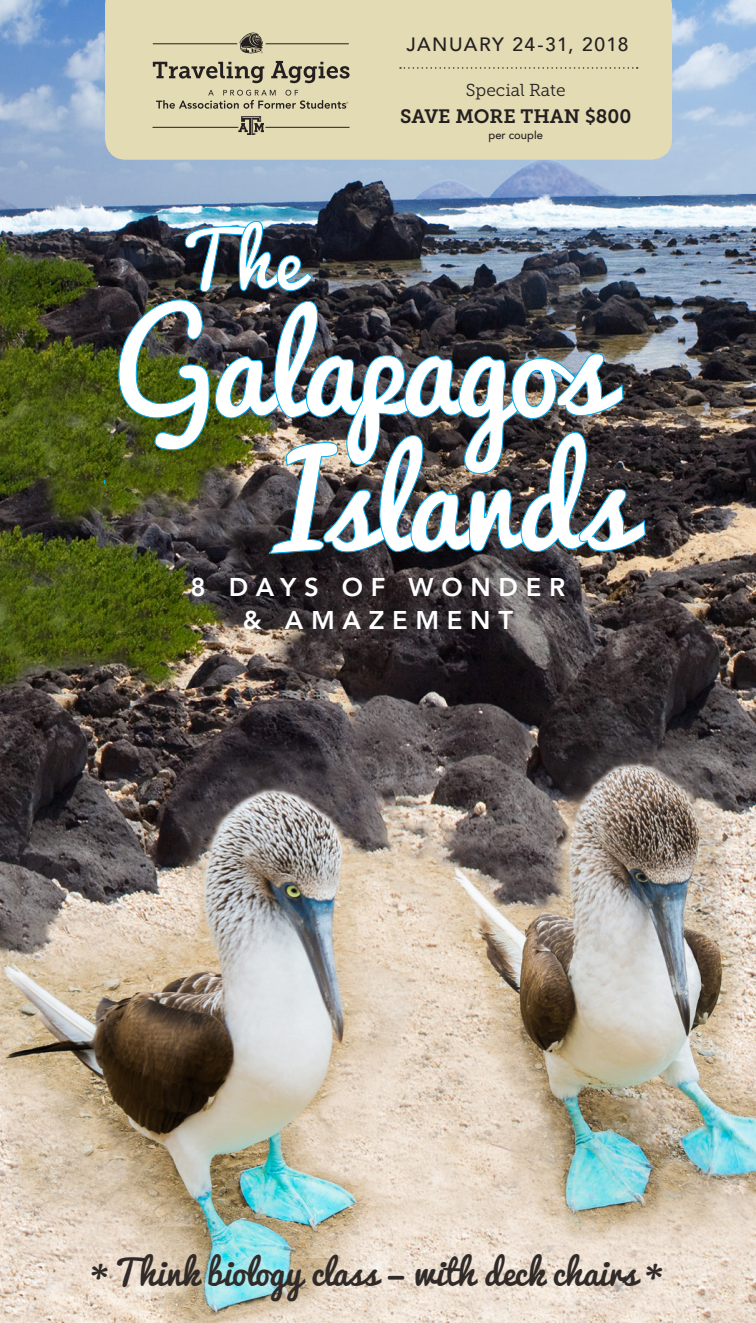
<style>
.page{position:relative;width:756px;height:1323px;background:#fff}
.page>*{position:absolute;margin:0;border:0;box-sizing:border-box;transform-origin:0 0}
.t1{font:34.12px "Pacifico";color:#302a28}
.t2{font:800 25.72px/33.6px "Avenir";letter-spacing:.3em;color:#fff;text-align:center}
.t3{font:500 19.25px "Avenir";letter-spacing:.07em;color:#231f20}
.t4{font:19.25px "Museo Slab 700";color:#231f20}
.t5{font:17.32px "Museo Slab 300";color:#231f20}
.t6{font:500 11.2px "Avenir";color:#231f20}
</style>
<div class="page">
<img style="left:0;top:0;width:756px;height:1323px">
<div style="left:105px;top:0;width:567px;height:160px;background:#e3dbb3"></div>
<svg style="left:104px;top:478px;width:2px;height:7px"></svg>
<img style="left:117px;top:299px;width:529px;height:255px">
<img style="left:184px;top:220px;width:130px;height:73px">
<svg style="left:400px;top:67px;width:238px;height:2px"></svg>
<hr style="left:152px;top:127px;width:86px;height:1px;background:#231f20">
<hr style="left:265px;top:127px;width:85px;height:1px;background:#231f20">
<hr style="left:153px;top:43px;width:84px;height:1px;background:#231f20">
<hr style="left:266px;top:43px;width:83px;height:1px;background:#231f20">
<svg style="left:153px;top:62px;width:111px;height:21px;background:#a6a085"></svg>
<svg style="left:271px;top:61px;width:79px;height:22px;background:#a29c81"></svg>
<svg style="left:156px;top:90px;width:192px;height:19px;background:#c2bb99"></svg>
<svg style="left:239px;top:33px;width:25px;height:22px"></svg>
<svg style="left:238px;top:116px;width:26px;height:18px"></svg>
<p class="t3" style="left:406px;top:28px;width:224px">JANUARY 24-31, 2018</p>
<p class="t5" style="left:466px;top:81px;width:101px">Special Rate</p>
<p class="t4" style="left:400px;top:106px;width:233px">SAVE MORE THAN $800</p>
<p class="t6" style="left:489px;top:126px;width:56px">per couple</p>
<p class="t2" style="left:191px;top:570px;width:376px">8 DAYS OF WONDER &amp; AMAZEMENT</p>
<p class="t1" style="left:91px;top:1243px;width:574px">*Think biology class — with deck chairs *</p>
</div>
